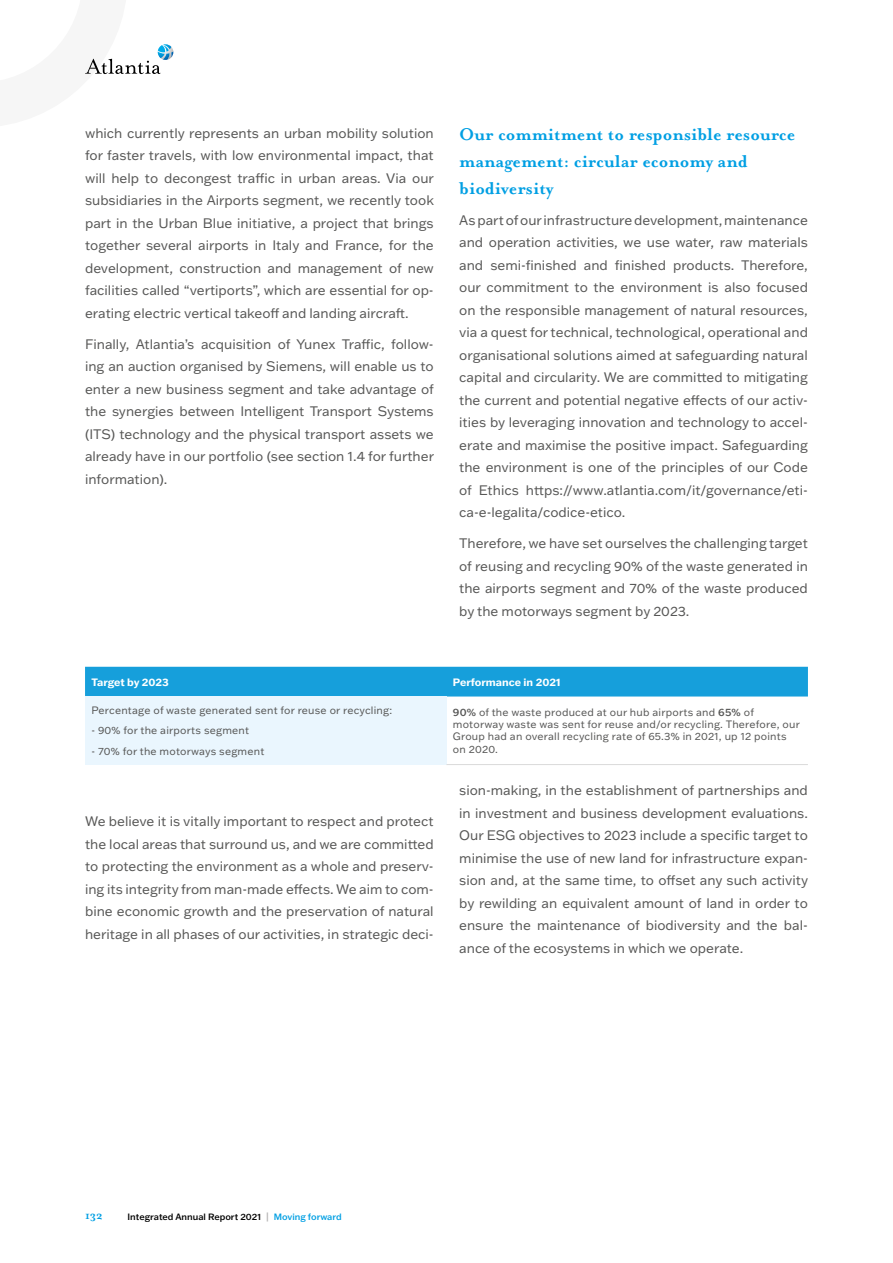
<style>
.page{position:relative;width:893px;height:1263px;background:#fff}
.page>*{position:absolute;margin:0;border:0;box-sizing:border-box;transform-origin:0 0}
.t1{font:700 19.5px/27px "Mrs Eaves OT";color:#009fe3}
.t2{font:13.5px/22.5px "Franklin Gothic ATF";color:#575756;text-align:justify}
.t3{font:700 12px "Mrs Eaves OT";color:#009fe3}
.t4{font:10.5px/12px "Franklin Gothic ATF";letter-spacing:.02em;color:#575756}
.t5{font:700 10.5px "Franklin Gothic ATF";color:#fff}
.t6{font:500 9px "Franklin Gothic ATF";color:#000}
.s1{font-weight:500}
.s2{color:#b3b2b2}
.s3{color:#009fe3}
</style>
<div class="page">
<svg style="left:85px;top:44px;width:88px;height:31px"></svg>
<div style="left:85px;top:667px;width:723px;height:29px;background:#169fdb"></div>
<div style="left:85px;top:696px;width:361px;height:68px;background:#eaf6fe"></div>
<hr style="left:446px;top:764px;width:362px;height:1px;background:#dadada">
<p class="t2" style="left:85px;top:121px;width:350px">which currently represents an urban mobility solution for faster travels, with low environmental impact, that will help to decongest traffic in urban areas. Via our subsidiaries in the Airports segment, we recently took part in the Urban Blue initiative, a project that brings together several airports in Italy and France, for the development, construction and management of new facilities called “vertiports”, which are essential for op&shy;erating electric vertical takeoff and landing aircraft.</p>
<p class="t2" style="left:85px;top:332px;width:351px">Finally, Atlantia’s acquisition of Yunex Traffic, follow&shy;ing an auction organised by Siemens, will enable us to enter a new business segment and take advantage of the synergies between Intelligent Transport Systems (ITS) technology and the physical transport assets we already have in our portfolio (see section 1.4 for further information).</p>
<h1 class="t1" style="left:459px;top:121px;width:338px">Our commitment to responsible resource management: circular economy and biodiversity</h1>
<p class="t2" style="left:459px;top:208px;width:350px">As part of our infrastructure development, maintenance and operation activities, we use water, raw materials and semi-finished and finished products. Therefore, our commitment to the environment is also focused on the responsible management of natural resources, via a quest for technical, technological, operational and organisational solutions aimed at safeguarding natural capital and circularity. We are committed to mitigating the current and potential negative effects of our activ&shy;ities by leveraging innovation and technology to accel&shy;erate and maximise the positive impact. Safeguarding the environment is one of the principles of our Code of Ethics https://www.atlantia.com/it/governance/eti&shy;ca-e-legalita/codice-etico.</p>
<p class="t2" style="left:459px;top:532px;width:350px">Therefore, we have set ourselves the challenging target of reusing and recycling 90% of the waste generated in the airports segment and 70% of the waste produced by the motorways segment by 2023.</p>
<p class="t5" style="left:91px;top:675px;width:79px">Target by 2023</p>
<p class="t5" style="left:453px;top:675px;width:109px">Performance in 2021</p>
<p class="t4" style="left:91px;top:704px;width:302px">Percentage of waste generated sent for reuse or recycling:</p>
<p class="t4" style="left:91px;top:724px;width:159px">- 90% for the airports segment</p>
<p class="t4" style="left:91px;top:745px;width:175px">- 70% for the motorways segment</p>
<p class="t4" style="left:453px;top:706px;width:348px"><span class="s1">90%</span> of the waste produced at our hub airports and <span class="s1">65%</span> of motorway waste was sent for reuse and/or recycling. Therefore, our Group had an overall recycling rate of 65.3% in 2021, up 12 points on 2020.</p>
<p class="t2" style="left:85px;top:810px;width:350px">We believe it is vitally important to respect and protect the local areas that surround us, and we are committed to protecting the environment as a whole and preserv&shy;ing its integrity from man-made effects. We aim to com&shy;bine economic growth and the preservation of natural heritage in all phases of our activities, in strategic deci-</p>
<p class="t2" style="left:459px;top:779px;width:350px">sion-making, in the establishment of partnerships and in investment and business development evaluations.<br>Our ESG objectives to 2023 include a specific target to minimise the use of new land for infrastructure expan&shy;sion and, at the same time, to offset any such activity by rewilding an equivalent amount of land in order to ensure the maintenance of biodiversity and the bal&shy;ance of the ecosystems in which we operate.</p>
<p class="t3" style="left:85px;top:1209px;width:19px">132</p>
<p class="t6" style="left:128px;top:1211px;width:216px">Integrated Annual Report 2021 <span class="s2">|</span> <span class="s3">Moving forward</span></p>
</div>
